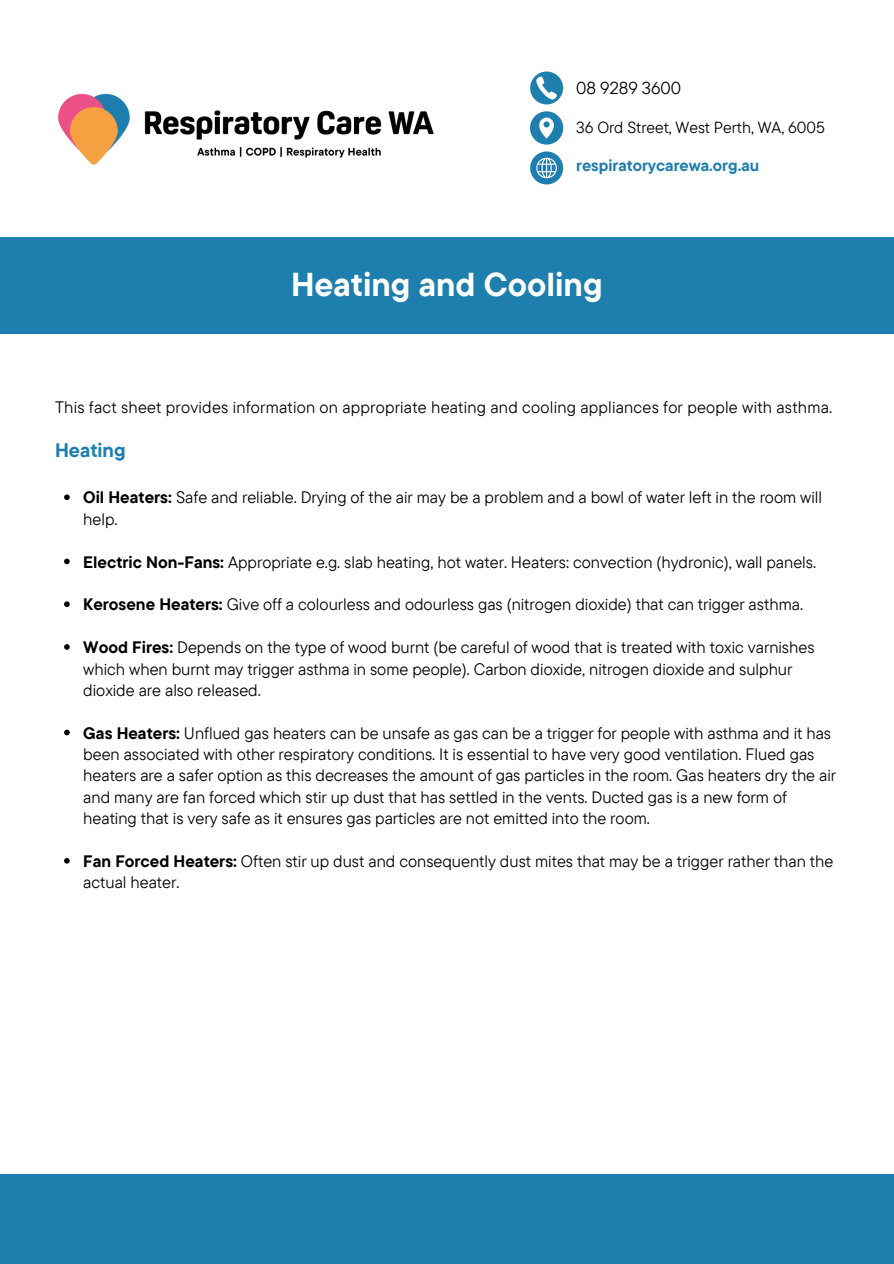
<style>
.page{position:relative;width:894px;height:1264px;background:#fff}
.page>*{position:absolute;margin:0;border:0;box-sizing:border-box;transform-origin:0 0}
.t1{font:700 33px "TT Commons Pro";color:#fff}
.t2{font:700 19.5px "TT Commons Pro";color:#1e7ead}
.t3{font:17.25px "TT Commons Pro";color:#000}
.t4{font:16.5px/21.3px "TT Commons Pro";color:#000}
.t5{font:16.05px "TT Commons Pro";color:#000}
.t6{font:700 16.05px "TT Commons Pro";color:#1e7ead}
.s1{font-weight:700}
</style>
<div class="page">
<svg style="left:64px;top:494px;width:6px;height:6px"></svg>
<svg style="left:64px;top:558px;width:6px;height:6px"></svg>
<svg style="left:64px;top:601px;width:6px;height:6px"></svg>
<svg style="left:64px;top:644px;width:6px;height:5px"></svg>
<svg style="left:64px;top:729px;width:6px;height:6px"></svg>
<svg style="left:64px;top:858px;width:6px;height:5px"></svg>
<div style="left:0;top:237px;width:893px;height:97px;background:#1e7ead"></div>
<img style="left:58px;top:93px;width:376px;height:72px">
<svg style="left:530px;top:71px;width:32px;height:33px"></svg>
<svg style="left:530px;top:111px;width:33px;height:34px"></svg>
<svg style="left:530px;top:151px;width:32px;height:33px"></svg>
<div style="left:0;top:1174px;width:893px;height:89px;background:#1e7ead"></div>
<p class="t3" style="left:576px;top:76px;width:106px">08 9289 3600</p>
<p class="t5" style="left:576px;top:116px;width:250px">36 Ord Street, West Perth, WA, 6005</p>
<p class="t6" style="left:576px;top:155px;width:184px">respiratorycarewa.org.au</p>
<p class="t1" style="left:291px;top:263px;width:313px">Heating and Cooling</p>
<p class="t4" style="left:55px;top:396px;width:778px">This fact sheet provides information on appropriate heating and cooling appliances for people with asthma.</p>
<p class="t2" style="left:55px;top:438px;width:72px">Heating</p>
<p class="t4" style="left:83px;top:486px;width:740px"><span class="s1">Oil Heaters:</span> Safe and reliable. Drying of the air may be a problem and a bowl of water left in the room will help.</p>
<p class="t4" style="left:83px;top:551px;width:734px"><span class="s1">Electric Non-Fans:</span> Appropriate e.g. slab heating, hot water. Heaters: convection (hydronic), wall panels.</p>
<p class="t4" style="left:83px;top:593px;width:721px"><span class="s1">Kerosene Heaters:</span> Give off a colourless and odourless gas (nitrogen dioxide) that can trigger asthma.</p>
<p class="t4" style="left:83px;top:636px;width:732px"><span class="s1">Wood Fires:</span> Depends on the type of wood burnt (be careful of wood that is treated with toxic varnishes which when burnt may trigger asthma in some people). Carbon dioxide, nitrogen dioxide and sulphur dioxide are also released.</p>
<h3 class="t4" style="left:83px;top:722px;width:754px"><span class="s1">Gas Heaters:</span> Unflued gas heaters can be unsafe as gas can be a trigger for people with asthma and it has been associated with other respiratory conditions. It is essential to have very good ventilation. Flued gas heaters are a safer option as this decreases the amount of gas particles in the room. Gas heaters dry the air and many are fan forced which stir up dust that has settled in the vents. Ducted gas is a new form of heating that is very safe as it ensures gas particles are not emitted into the room.</h3>
<h1 class="t4" style="left:83px;top:850px;width:751px"><span class="s1">Fan Forced Heaters:</span> Often stir up dust and consequently dust mites that may be a trigger rather than the actual heater.</h1>
</div>
